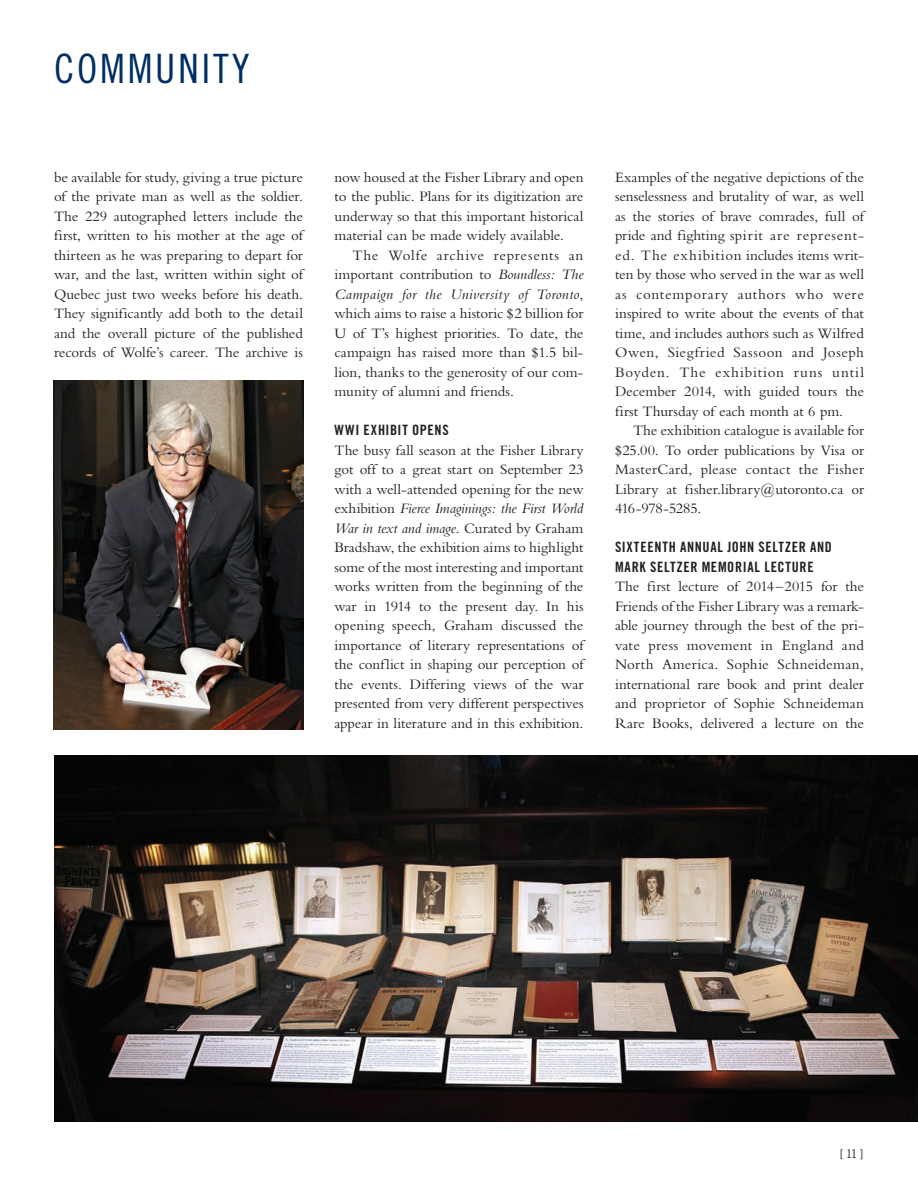
<style>
.page{position:relative;width:918px;height:1188px;background:#fff}
.page>*{position:absolute;margin:0;border:0;box-sizing:border-box;transform-origin:0 0}
.t1{font:40.5px "Trade Gothic LT Std Cn 18";letter-spacing:.07em;color:#002e64}
.t2{font:15px/19.5px "Bembo";letter-spacing:-.005em;color:#231f20;text-align:justify}
.t3{font:14.25px/19.5px "Trade Gothic LT Std Bd Cn 20";letter-spacing:.05em;color:#231f20}
.t4{font:12px "Trade Gothic LT Std Cn 18";color:#231f20}
.s1{font-style:italic}
</style>
<div class="page">
<img style="left:54px;top:755px;width:864px;height:367px">
<img style="left:54px;top:381px;width:249px;height:349px">
<h1 class="t1" style="left:54px;top:45px;width:197px">COMMUNITY</h1>
<p class="t2" style="left:54px;top:167px;width:250px">be available for study, giving a true picture of the private man as well as the soldier.<br>The 229 autographed letters include the first, written to his mother at the age of thirteen as he was preparing to depart for war, and the last, written within sight of Quebec just two weeks before his death.<br>They significantly add both to the detail and the overall picture of the published records of Wolfe’s career. The archive is</p>
<p class="t2" style="left:334px;top:167px;width:250px">now housed at the Fisher Library and open to the public. Plans for its digitization are underway so that this important historical material can be made widely available.</p>
<p class="t2" style="left:334px;top:245px;width:251px;text-indent:18px">The Wolfe archive represents an important contribution to <span class="s1">Boundless: The Campaign for the University of Toronto</span>, which aims to raise a historic $2 billion for U of T’s highest priorities. To date, the campaign has raised more than $1.5 bil&shy;lion, thanks to the generosity of our com&shy;munity of alumni and friends.</p>
<p class="t3" style="left:334px;top:420px;width:116px">WWI EXHIBIT OPENS</p>
<p class="t2" style="left:334px;top:440px;width:251px">The busy fall season at the Fisher Library got off to a great start on September 23 with a well-attended opening for the new exhibition <span class="s1">Fierce Imaginings: the First World War in text and image</span>. Curated by Graham Bradshaw, the exhibition aims to highlight some of the most interesting and important works written from the beginning of the war in 1914 to the present day. In his opening speech, Graham discussed the importance of literary representations of the conflict in shaping our perception of the events. Differing views of the war presented from very different perspectives appear in literature and in this exhibition.</p>
<p class="t2" style="left:615px;top:167px;width:251px">Examples of the negative depictions of the senselessness and brutality of war, as well as the stories of brave comrades, full of pride and fighting spirit are represent&shy;ed. The exhibition includes items writ&shy;ten by those who served in the war as well as contemporary authors who were inspired to write about the events of that time, and includes authors such as Wilfred Owen, Siegfried Sassoon and Joseph Boyden. The exhibition runs until December 2014, with guided tours the first Thursday of each month at 6 pm.</p>
<p class="t2" style="left:615px;top:421px;width:251px;text-indent:18px">The exhibition catalogue is available for $25.00. To order publications by Visa or MasterCard, please contact the Fisher Library at fisher.library@utoronto.ca or 416-978-5285.</p>
<p class="t3" style="left:615px;top:537px;width:219px">SIXTEENTH ANNUAL JOHN SELTZER AND<br>MARK SELTZER MEMORIAL LECTURE</p>
<p class="t2" style="left:615px;top:577px;width:251px">The first lecture of 2014–2015 for the Friends of the Fisher Library was a remark&shy;able journey through the best of the pri&shy;vate press movement in England and North America. Sophie Schneideman, international rare book and print dealer and proprietor of Sophie Schneideman Rare Books, delivered a lecture on the</p>
<p class="t4" style="left:840px;top:1147px;width:25px">[ 11 ]</p>
</div>
